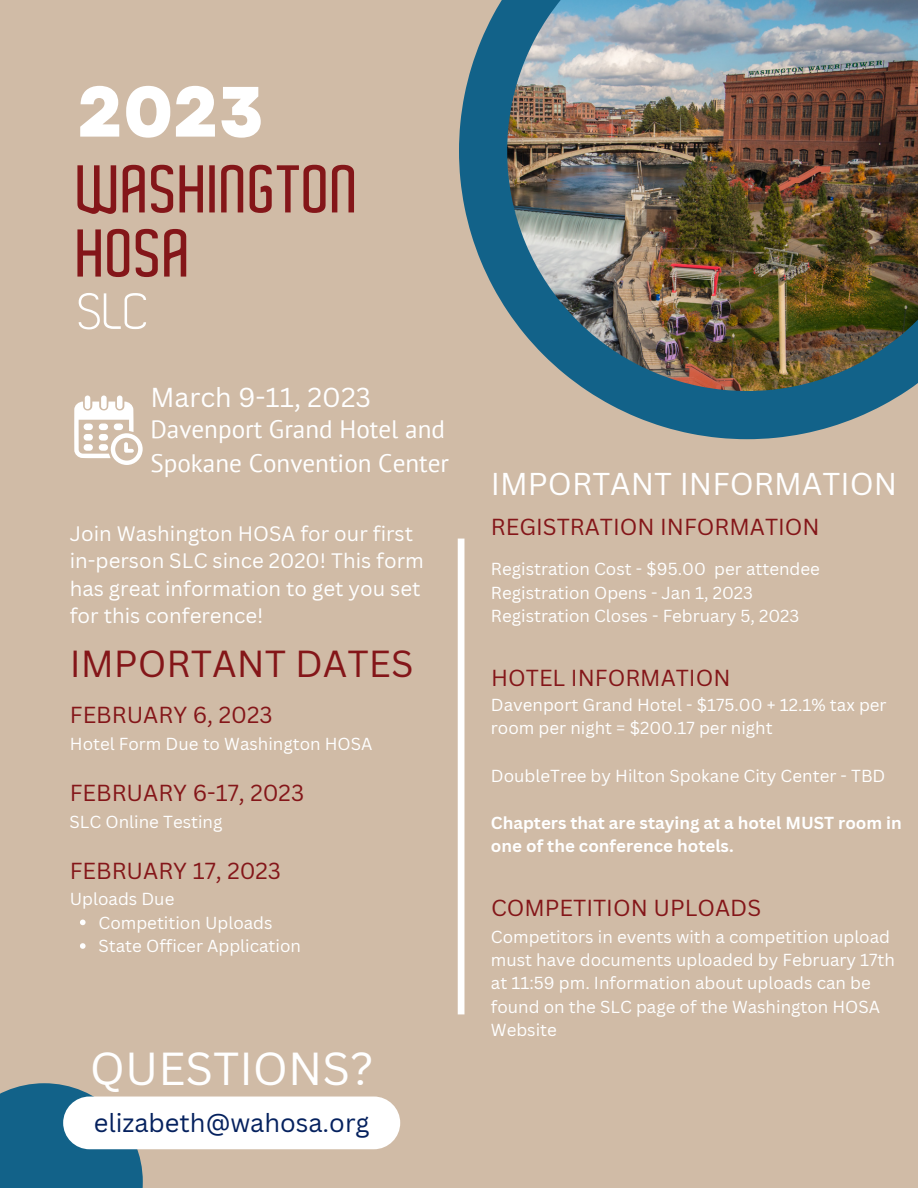
<style>
.page{position:relative;width:918px;height:1188px;background:#d0bba6}
.page>*{position:absolute;margin:0;border:0;box-sizing:border-box;transform-origin:0 0}
.t1{font:800 70.95px "Garet";color:#fff}
.t2{font:600 64.95px/64.2px "Aldo";color:#841619}
.t3{font:50.85px "Dekar";color:#fff}
.t4{font:45.15px "Canva Sans";color:#fff}
.t5{font:36.75px "Canva Sans";color:#841619}
.t6{font:30.75px "Canva Sans";color:#fff}
.t7{font:26.7px "Canva Sans";color:#fff}
.t8{font:25.35px "Canva Sans";color:#05215e}
.t9{font:25.2px/34.8px "PT Sans";color:#fff}
.t10{font:22.5px "Canva Sans";color:#841619}
.t11{font:20.4px/27.5px "Canva Sans";color:#fff}
.t12{font:16.95px/23.7px "Canva Sans";color:#fff}
.t13{font:700 16.95px/23.7px "Canva Sans";color:#fff}
</style>
<div class="page">
<svg style="left:459px;top:0;width:448px;height:439px;fill:#126289"></svg>
<img style="left:507px;top:0;width:411px;height:391px">
<div style="left:458px;top:539px;width:6px;height:475px;background:#fff"></div>
<div style="left:85px;top:396px;width:5px;height:13px;background:#fff;border-radius:3px"></div>
<div style="left:101px;top:396px;width:6px;height:13px;background:#fff;border-radius:3px"></div>
<div style="left:117px;top:396px;width:5px;height:13px;background:#fff;border-radius:3px"></div>
<svg style="left:74px;top:401px;width:69px;height:64px"></svg>
<div style="left:0;top:1083px;width:143px;height:105px;background:#126289"></div>
<div style="left:63px;top:1097px;width:337px;height:52px;background:#fff;border-radius:26px"></div>
<svg style="left:80px;top:920px;width:6px;height:5px"></svg>
<svg style="left:80px;top:943px;width:6px;height:6px"></svg>
<h1 class="t1" style="left:77px;top:61px;width:188px">2023</h1>
<h2 class="t2" style="left:77px;top:159px;width:284px">WASHINGTON<br>HOSA</h2>
<h3 class="t3" style="left:77px;top:291px;width:72px">SLC</h3>
<h3 class="t7" style="left:150px;top:379px;width:222px">March 9-11, 2023</h3>
<h3 class="t9" style="left:150px;top:411px;width:300px">Davenport Grand Hotel and<br>Spokane Convention Center</h3>
<p class="t11" style="left:70px;top:519px;width:356px">Join Washington HOSA for our first in-person SLC since 2020! This form has great information to get you set for this conference!</p>
<h3 class="t5" style="left:70px;top:638px;width:345px">IMPORTANT DATES</h3>
<h3 class="t10" style="left:70px;top:699px;width:204px">FEBRUARY 6, 2023</h3>
<p class="t12" style="left:70px;top:731px;width:304px">Hotel Form Due to Washington HOSA</p>
<h3 class="t10" style="left:70px;top:777px;width:236px">FEBRUARY 6-17, 2023</h3>
<p class="t12" style="left:70px;top:809px;width:154px">SLC Online Testing</p>
<h3 class="t10" style="left:70px;top:855px;width:213px">FEBRUARY 17, 2023</h3>
<p class="t12" style="left:99px;top:910px;width:204px">Competition Uploads<br>State Officer Application</p>
<p class="t12" style="left:70px;top:887px;width:106px">Uploads Due</p>
<h3 class="t4" style="left:90px;top:1037px;width:285px">QUESTIONS?</h3>
<h3 class="t8" style="left:94px;top:1105px;width:277px">elizabeth@wahosa.org</h3>
<h3 class="t6" style="left:491px;top:463px;width:408px">IMPORTANT INFORMATION</h3>
<h3 class="t10" style="left:491px;top:511px;width:330px">REGISTRATION INFORMATION</h3>
<p class="t12" style="left:491px;top:557px;width:330px">Registration Cost - $95.00 per attendee<br>Registration Opens - Jan 1, 2023<br>Registration Closes - February 5, 2023</p>
<h3 class="t10" style="left:491px;top:661px;width:241px">HOTEL INFORMATION</h3>
<p class="t12" style="left:491px;top:692px;width:397px">Davenport Grand Hotel - $175.00 + 12.1% tax per room per night = $200.17 per night</p>
<p class="t12" style="left:491px;top:763px;width:396px">DoubleTree by Hilton Spokane City Center - TBD</p>
<p class="t13" style="left:491px;top:810px;width:412px">Chapters that are staying at a hotel MUST room in one of the conference hotels.</p>
<h3 class="t10" style="left:491px;top:892px;width:272px">COMPETITION UPLOADS</h3>
<p class="t12" style="left:491px;top:925px;width:406px;line-height:23.2px">Competitors in events with a competition upload must have documents uploaded by February 17th at 11:59 pm. Information about uploads can be found on the SLC page of the Washington HOSA Website</p>
</div>
